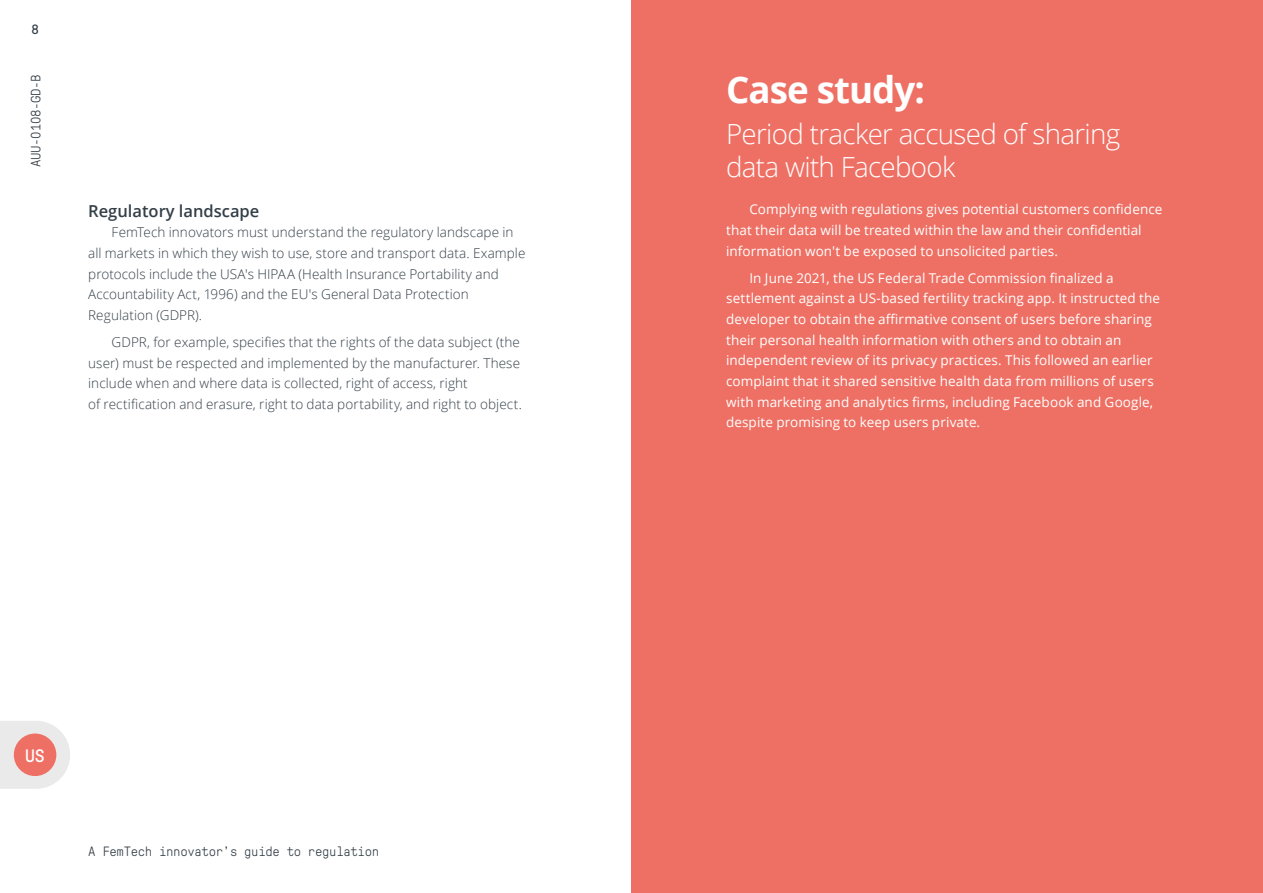
<style>
.page{position:relative;width:1263px;height:893px;background:#fff}
.page>*{position:absolute;margin:0;border:0;box-sizing:border-box;transform-origin:0 0}
.t1{font:700 36.75px "Open Sans";letter-spacing:-.025em;color:#fff}
.t2{font:300 27.75px/33px "Open Sans";letter-spacing:-.025em;color:#fff}
.t3{font:18px "GT Pressura Mono";color:#fff}
.t4{font:600 16.5px "Open Sans";color:#333f48}
.t5{font:13.5px/20.7px "Open Sans";letter-spacing:.005em;color:#fff}
.t6{font:300 13.5px/20.7px "Open Sans";letter-spacing:.005em;color:#333f48}
.t7{font:300 13.5px "GT Pressura Mono";letter-spacing:-.025em;color:#333f48}
.t8{font:13.5px "GT Pressura Mono";color:#333f48}
</style>
<div class="page">
<div style="left:631px;top:0;width:632px;height:893px;background:#ee7064"></div>
<svg style="left:0;top:721px;width:70px;height:68px"></svg>
<div style="left:14px;top:733px;width:42px;height:43px;background:#ee7064;border-radius:50%"></div>
<p class="t8" style="left:31px;top:20px;width:9px">8</p>
<p class="t7" style="left:27px;top:167px;width:94px;rotate:-90deg">AUU-0108-GD-B</p>
<p class="t4" style="left:88px;top:199px;width:173px">Regulatory landscape</p>
<p class="t6" style="left:88px;top:222px;width:439px;text-indent:23px">FemTech innovators must understand the regulatory landscape in all markets in which they wish to use, store and transport data. Example protocols include the USA's HIPAA (Health Insurance Portability and Accountability Act, 1996) and the EU's General Data Protection Regulation (GDPR).</p>
<p class="t6" style="left:88px;top:331px;width:435px;text-indent:23px">GDPR, for example, specifies that the rights of the data subject (the user) must be respected and implemented by the manufacturer. These include when and where data is collected, right of access, right<br>of rectification and erasure, right to data portability, and right to object.</p>
<h3 class="t3" style="left:25px;top:744px;width:21px">US</h3>
<p class="t7" style="left:88px;top:843px;width:292px">A FemTech innovator’s guide to regulation</p>
<h1 class="t1" style="left:726px;top:63px;width:200px">Case study:</h1>
<h2 class="t2" style="left:726px;top:117px;width:396px">Period tracker accused of sharing data with Facebook</h2>
<p class="t5" style="left:726px;top:199px;width:438px;text-indent:23px">Complying with regulations gives potential customers confidence that their data will be treated within the law and their confidential information won't be exposed to unsolicited parties.</p>
<p class="t5" style="left:726px;top:267px;width:435px;text-indent:23px">In June 2021, the US Federal Trade Commission finalized a settlement against a US-based fertility tracking app. It instructed the developer to obtain the affirmative consent of users before sharing their personal health information with others and to obtain an independent review of its privacy practices. This followed an earlier complaint that it shared sensitive health data from millions of users with marketing and analytics firms, including Facebook and Google, despite promising to keep users private.</p>
</div>
